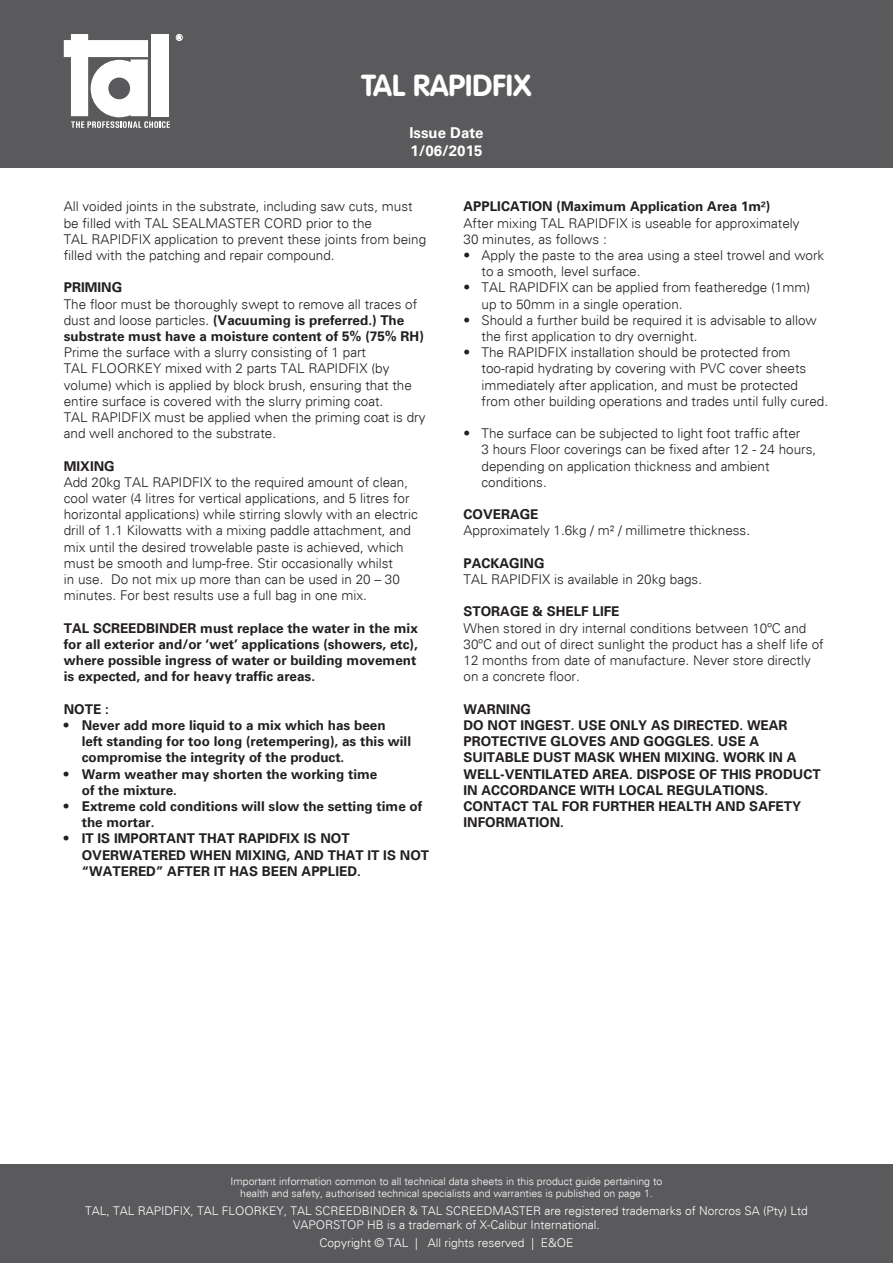
<style>
.page{position:relative;width:893px;height:1263px;background:#fff}
.page>*{position:absolute;margin:0;border:0;box-sizing:border-box;transform-origin:0 0}
.t1{font:700 30px "VAG Rounded";color:#fff}
.t2{font:700 15px/18px "Univers";color:#fff}
.t3{font:italic 300 13.5px/16.2px "Univers";color:#231f20}
.t4{font:700 13.5px/16.2px "Univers";color:#231f20}
.t5{font:italic 300 12px/14.4px "Univers";color:#fff;text-align:center}
.t6{font:italic 300 10.5px/12.6px "Univers";color:#fff;text-align:center}
.s1{font-weight:700;font-style:normal}
</style>
<div class="page">
<div style="left:0;top:0;width:893px;height:168px;background:#5a5a5d"></div>
<div style="left:0;top:1165px;width:893px;height:98px;background:#5a5a5d"></div>
<svg style="left:64px;top:34px;width:106px;height:94px"></svg>
<div style="left:176px;top:34px;width:7px;height:7px;border:1px solid #fff;border-radius:50%"></div>
<p class="t1" style="left:362px;top:73px;width:171px">TAL RAPIDFIX</p>
<p class="t2" style="left:409px;top:125px;width:76px">Issue Date<br>1/06/2015</p>
<p class="t3" style="left:64px;top:199px;width:364px">All voided joints in the substrate, including saw cuts, must be filled with TAL SEALMASTER CORD prior to the<br>TAL RAPIDFIX application to prevent these joints from being filled with the patching and repair compound.</p>
<p class="t3" style="left:64px;top:280px;width:363px"><span class="s1">PRIMING<br></span>The floor must be thoroughly swept to remove all traces of dust and loose particles. <span class="s1">(Vacuuming is preferred.) The substrate must have a moisture content of 5% (75% RH)<br></span>Prime the surface with a slurry consisting of 1 part<br>TAL FLOORKEY mixed with 2 parts TAL RAPIDFIX (by volume) which is applied by block brush, ensuring that the entire surface is covered with the slurry priming coat.<br>TAL RAPIDFIX must be applied when the priming coat is dry and well anchored to the substrate.</p>
<p class="t3" style="left:64px;top:459px;width:356px"><span class="s1">MIXING<br></span>Add 20kg TAL RAPIDFIX to the required amount of clean, cool water (4 litres for vertical applications, and 5 litres for horizontal applications) while stirring slowly with an electric drill of 1.1 Kilowatts with a mixing paddle attachment, and mix until the desired trowelable paste is achieved, which must be smooth and lump-free. Stir occasionally whilst<br>in use. Do not mix up more than can be used in 20 – 30 minutes. For best results use a full bag in one mix.</p>
<p class="t4" style="left:64px;top:621px;width:356px;text-align:justify">TAL SCREEDBINDER must replace the water in the mix for all exterior and/or ‘wet’ applications (showers, etc), where possible ingress of water or building movement is expected, and for heavy traffic areas.</p>
<p class="t4" style="left:64px;top:702px;width:47px">NOTE :</p>
<p class="t4" style="left:82px;top:718px;width:331px;text-indent:-18px">• Never add more liquid to a mix which has been<br>left standing for too long (retempering), as this will compromise the integrity of the product.</p>
<p class="t4" style="left:82px;top:766px;width:297px;text-indent:-18px">• Warm weather may shorten the working time of the mixture.</p>
<p class="t4" style="left:82px;top:799px;width:342px;text-indent:-18px">• Extreme cold conditions will slow the setting time of the mortar.</p>
<p class="t4" style="left:82px;top:831px;width:349px;text-indent:-18px">• IT IS IMPORTANT THAT RAPIDFIX IS NOT<br>OVERWATERED WHEN MIXING, AND THAT IT IS NOT “WATERED” AFTER IT HAS BEEN APPLIED.</p>
<p class="t3" style="left:463px;top:199px;width:338px"><span class="s1">APPLICATION (Maximum Application Area 1m²)<br></span>After mixing TAL RAPIDFIX is useable for approximately<br>30 minutes, as follows :</p>
<p class="t3" style="left:481px;top:248px;width:344px;text-indent:-18px">• Apply the paste to the area using a steel trowel and work to a smooth, level surface.</p>
<p class="t3" style="left:481px;top:280px;width:330px;text-indent:-18px">• TAL RAPIDFIX can be applied from featheredge (1mm) up to 50mm in a single operation.</p>
<p class="t3" style="left:481px;top:313px;width:337px;text-indent:-18px">• Should a further build be required it is advisable to allow the first application to dry overnight.</p>
<p class="t3" style="left:481px;top:345px;width:348px;text-indent:-18px">• The RAPIDFIX installation should be protected from too-rapid hydrating by covering with PVC cover sheets immediately after application, and must be protected from other building operations and trades until fully cured.</p>
<p class="t3" style="left:481px;top:426px;width:336px;text-indent:-18px">• The surface can be subjected to light foot traffic after<br>3 hours Floor coverings can be fixed after 12 - 24 hours, depending on application thickness and ambient conditions.</p>
<p class="t3" style="left:463px;top:507px;width:288px"><span class="s1">COVERAGE<br></span>Approximately 1.6kg / m² / millimetre thickness.</p>
<p class="t3" style="left:463px;top:556px;width:240px"><span class="s1">PACKAGING<br></span>TAL RAPIDFIX is available in 20kg bags.</p>
<p class="t3" style="left:463px;top:604px;width:362px"><span class="s1">STORAGE &amp; SHELF LIFE<br></span>When stored in dry internal conditions between 10ºC and 30ºC and out of direct sunlight the product has a shelf life of 12 months from date of manufacture. Never store directly on a concrete floor.</p>
<p class="t4" style="left:463px;top:702px;width:359px">WARNING<br>DO NOT INGEST. USE ONLY AS DIRECTED. WEAR PROTECTIVE GLOVES AND GOGGLES. USE A SUITABLE DUST MASK WHEN MIXING. WORK IN A WELL-VENTILATED AREA. DISPOSE OF THIS PRODUCT IN ACCORDANCE WITH LOCAL REGULATIONS.<br>CONTACT TAL FOR FURTHER HEALTH AND SAFETY INFORMATION.</p>
<p class="t6" style="left:231px;top:1175px;width:433px">Important information common to all technical data sheets in this product guide pertaining to health and safety, authorised technical specialists and warranties is published on page 1.</p>
<p class="t5" style="left:85px;top:1204px;width:724px">TAL, TAL RAPIDFIX, TAL FLOORKEY, TAL SCREEDBINDER &amp; TAL SCREEDMASTER are registered trademarks of Norcros SA (Pty) Ltd<br>VAPORSTOP HB is a trademark of X-Calibur International.</p>
<p class="t5" style="left:320px;top:1236px;width:255px">Copyright © TAL | All rights reserved | E&amp;OE</p>
</div>
